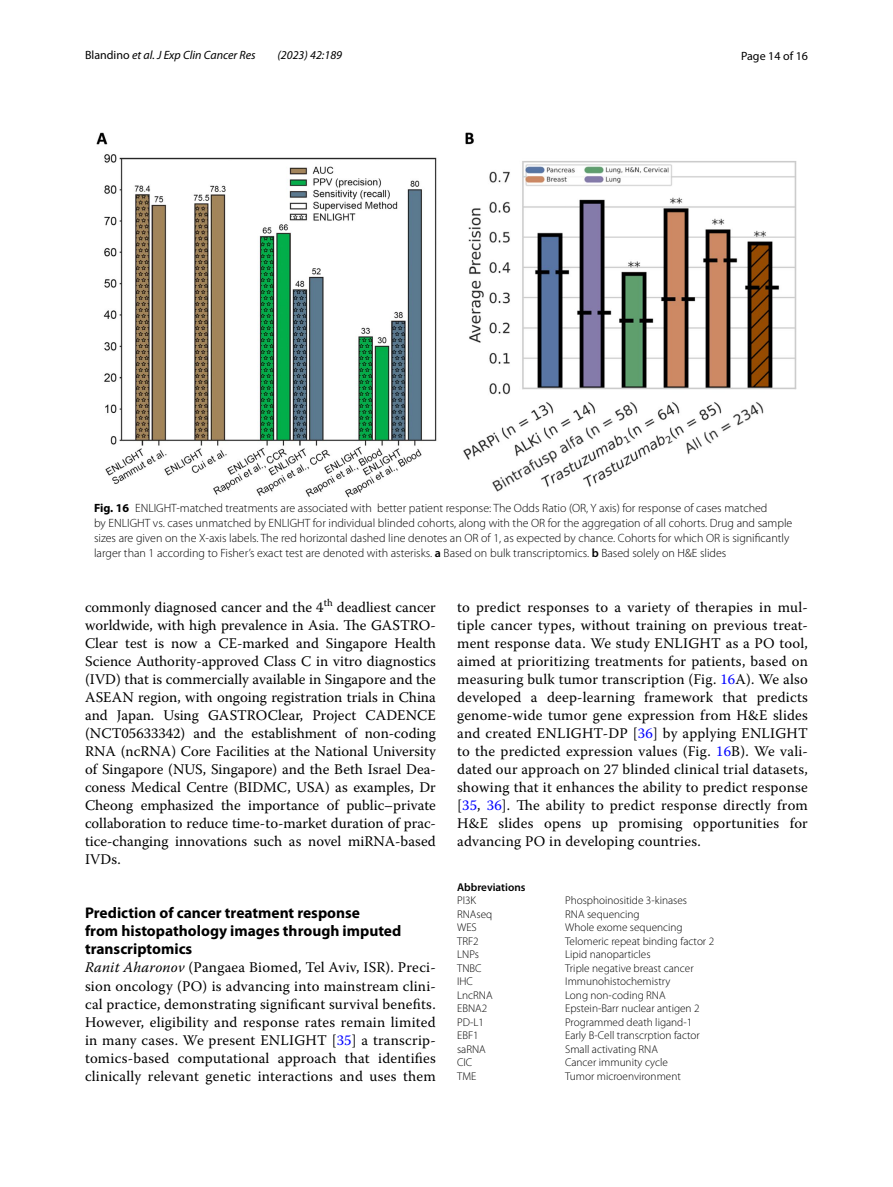
<style>
.page{position:relative;width:893px;height:1187px;background:#fff}
.page>*{position:absolute;margin:0;border:0;box-sizing:border-box;transform-origin:0 0}
.t1{font:700 15.45px/18px "Myriad Pro";color:#000}
.t2{font:14.7px/18px "Warnock Pro";letter-spacing:.015em;color:#000;text-align:justify}
.t3{font:300 12px/15px "Myriad Pro";color:#000}
.t4{font:italic 12px "Myriad Pro";color:#000}
.t5{font:12px "Myriad Pro";color:#000}
.t6{font:300 11.25px "Myriad Pro";color:#000}
.t7{font:600 11.25px "Myriad Pro";color:#000}
.s1{font-style:normal}
.s2{font-weight:700}
.s3{font-weight:600}
.s4{font-style:italic}
.s5{color:#00f}
</style>
<div class="page">
<img style="left:96px;top:133px;width:701px;height:364px">
<p class="t4" style="left:85px;top:48px;width:172px"><span class="s1">Blandino</span> et al. J Exp Clin Cancer Res</p>
<p class="t4" style="left:277px;top:48px;width:66px">(2023) 42:189</p>
<p class="t5" style="left:741px;top:48px;width:68px">Page 14 of 16</p>
<p class="t3" style="left:94px;top:501px;width:700px"><span class="s2">Fig. 16</span> ENLIGHT-matched treatments are associated with better patient response: The Odds Ratio (OR, Y axis) for response of cases matched<br>by ENLIGHT vs. cases unmatched by ENLIGHT for individual blinded cohorts, along with the OR for the aggregation of all cohorts. Drug and sample sizes are given on the X-axis labels. The red horizontal dashed line denotes an OR of 1, as expected by chance. Cohorts for which OR is significantly larger than 1 according to Fisher’s exact test are denoted with asterisks. <span class="s3">a</span> Based on bulk transcriptomics. <span class="s3">b</span> Based solely on H&amp;E slides</p>
<p class="t2" style="left:85px;top:597px;width:352px">commonly diagnosed cancer and the 4<sup>th</sup> deadliest cancer worldwide, with high prevalence in Asia. The GASTRO-Clear test is now a CE-marked and Singapore Health Science Authority-approved Class C in vitro diagnostics (IVD) that is commercially available in Singapore and the ASEAN region, with ongoing registration trials in China and Japan. Using GASTROClear, Project CADENCE (NCT05633342) and the establishment of non-coding RNA (ncRNA) Core Facilities at the National University of Singapore (NUS, Singapore) and the Beth Israel Dea&shy;coness Medical Centre (BIDMC, USA) as examples, Dr Cheong emphasized the importance of public–private collaboration to reduce time-to-market duration of prac&shy;tice-changing innovations such as novel miRNA-based IVDs.</p>
<p class="t1" style="left:85px;top:903px;width:318px">Prediction of cancer treatment response<br>from histopathology images through imputed transcriptomics</p>
<p class="t2" style="left:85px;top:958px;width:352px"><span class="s4">Ranit Aharonov</span> (Pangaea Biomed, Tel Aviv, ISR). Preci&shy;sion oncology (PO) is advancing into mainstream clini&shy;cal practice, demonstrating significant survival benefits.<br>However, eligibility and response rates remain limited in many cases. We present ENLIGHT [<span class="s5">35</span>] a transcrip&shy;tomics-based computational approach that identifies clinically relevant genetic interactions and uses them</p>
<p class="t2" style="left:457px;top:597px;width:352px">to predict responses to a variety of therapies in mul&shy;tiple cancer types, without training on previous treat&shy;ment response data. We study ENLIGHT as a PO tool, aimed at prioritizing treatments for patients, based on measuring bulk tumor transcription (Fig. <span class="s5">16</span>A). We also developed a deep-learning framework that predicts genome-wide tumor gene expression from H&amp;E slides and created ENLIGHT-DP [<span class="s5">36</span>] by applying ENLIGHT to the predicted expression values (Fig. <span class="s5">16</span>B). We vali&shy;dated our approach on 27 blinded clinical trial datasets, showing that it enhances the ability to predict response [<span class="s5">35</span>, <span class="s5">36</span>]. The ability to predict response directly from H&amp;E slides opens up promising opportunities for advancing PO in developing countries.</p>
<p class="t7" style="left:457px;top:879px;width:70px">Abbreviations</p>
<p class="t6" style="left:457px;top:894px;width:21px">PI3K</p>
<p class="t6" style="left:565px;top:894px;width:123px">Phosphoinositide 3-kinases</p>
<p class="t6" style="left:457px;top:907px;width:37px">RNAseq</p>
<p class="t6" style="left:565px;top:907px;width:76px">RNA sequencing</p>
<p class="t6" style="left:457px;top:921px;width:21px">WES</p>
<p class="t6" style="left:565px;top:921px;width:119px">Whole exome sequencing</p>
<p class="t6" style="left:457px;top:934px;width:23px">TRF2</p>
<p class="t6" style="left:565px;top:934px;width:151px">Telomeric repeat binding factor 2</p>
<p class="t6" style="left:457px;top:948px;width:23px">LNPs</p>
<p class="t6" style="left:565px;top:948px;width:87px">Lipid nanoparticles</p>
<p class="t6" style="left:457px;top:961px;width:26px">TNBC</p>
<p class="t6" style="left:565px;top:961px;width:130px">Triple negative breast cancer</p>
<p class="t6" style="left:457px;top:975px;width:17px">IHC</p>
<p class="t6" style="left:565px;top:975px;width:107px">Immunohistochemistry</p>
<p class="t6" style="left:457px;top:988px;width:37px">LncRNA</p>
<p class="t6" style="left:565px;top:988px;width:102px">Long non-coding RNA</p>
<p class="t6" style="left:457px;top:1002px;width:32px">EBNA2</p>
<p class="t6" style="left:565px;top:1002px;width:136px">Epstein-Barr nuclear antigen 2</p>
<p class="t6" style="left:457px;top:1015px;width:28px">PD-L1</p>
<p class="t6" style="left:565px;top:1015px;width:129px">Programmed death ligand-1</p>
<p class="t6" style="left:457px;top:1029px;width:23px">EBF1</p>
<p class="t6" style="left:565px;top:1029px;width:136px">Early B-Cell transcrption factor</p>
<p class="t6" style="left:457px;top:1042px;width:30px">saRNA</p>
<p class="t6" style="left:565px;top:1042px;width:94px">Small activating RNA</p>
<p class="t6" style="left:457px;top:1056px;width:17px">CIC</p>
<p class="t6" style="left:565px;top:1056px;width:104px">Cancer immunity cycle</p>
<p class="t6" style="left:457px;top:1069px;width:21px">TME</p>
<p class="t6" style="left:565px;top:1069px;width:117px">Tumor microenvironment</p>
</div>
